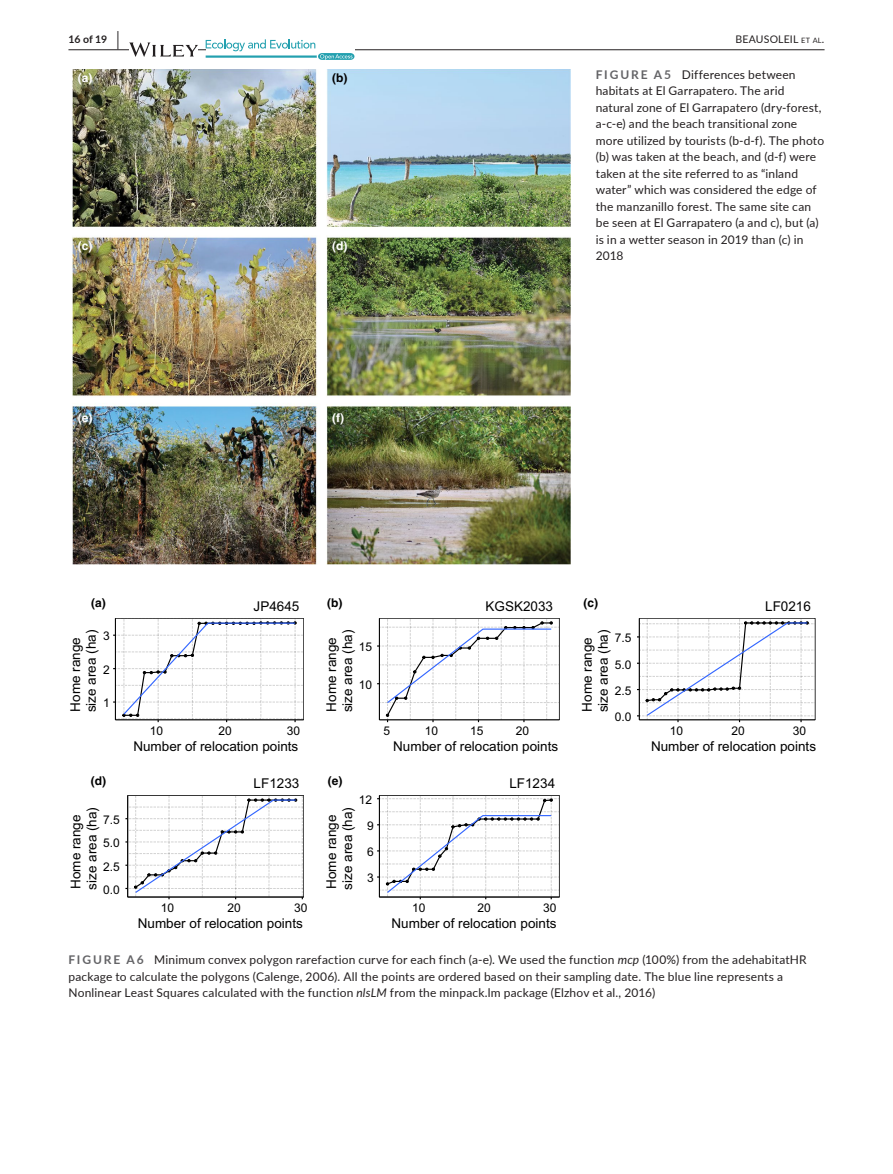
<style>
.page{position:relative;width:893px;height:1174px;background:#fff}
.page>*{position:absolute;margin:0;border:0;box-sizing:border-box;transform-origin:0 0}
.t1{font:13.5px/15.9px "Arial";color:#000}
.t2{font:12px/16.5px "Lato";letter-spacing:.015em;color:#231f20}
.t3{font:12px "Arial";color:#000}
.t4{font:700 12px "Helvetica";color:#000}
.t5{font:700 12px "Helvetica";color:#fff}
.t6{font:10.5px "Lato";letter-spacing:.02em;color:#231f20}
.t7{font:700 10.5px "Lato";color:#231f20}
.s1{font-size:19.5px}
.s2{font-size:7.35px}
.s3{font-weight:700;color:#636366}
.s4{font-style:italic}
</style>
<div class="page">
<hr style="left:68px;top:49px;width:756px;height:1px;background:#231f20">
<svg style="left:129px;top:42px;width:69px;height:15px"></svg>
<svg style="left:206px;top:39px;width:148px;height:21px"></svg>
<img style="left:73px;top:69px;width:497px;height:495px">
<svg style="left:113px;top:618px;width:191px;height:104px"></svg>
<svg style="left:377px;top:618px;width:182px;height:104px"></svg>
<svg style="left:637px;top:618px;width:178px;height:104px"></svg>
<svg style="left:125px;top:795px;width:179px;height:104px"></svg>
<svg style="left:377px;top:795px;width:182px;height:104px"></svg>
<p class="t7" style="left:68px;top:31px;width:52px">16 of 19 <span class="s1">|</span></p>
<p class="t6" style="left:735px;top:31px;width:91px">BEAUSOLEIL <span class="s2">et al</span>.</p>
<p class="t2" style="left:596px;top:66px;width:230px"><span class="s3">FIGURE A5</span> Differences between habitats at El Garrapatero. The arid natural zone of El Garrapatero (dry-forest, a-c-e) and the beach transitional zone more utilized by tourists (b-d-f). The photo (b) was taken at the beach, and (d-f) were taken at the site referred to as “inland water” which was considered the edge of the manzanillo forest. The same site can be seen at El Garrapatero (a and c), but (a) is in a wetter season in 2019 than (c) in 2018</p>
<p class="t5" style="left:78px;top:70px;width:16px">(a)</p>
<p class="t4" style="left:332px;top:70px;width:17px">(b)</p>
<p class="t5" style="left:78px;top:238px;width:16px">(c)</p>
<p class="t5" style="left:332px;top:238px;width:17px">(d)</p>
<p class="t5" style="left:78px;top:410px;width:16px">(e)</p>
<p class="t5" style="left:332px;top:410px;width:13px">(f)</p>
<p class="t4" style="left:91px;top:596px;width:16px">(a)</p>
<p class="t1" style="left:254px;top:598px;width:47px">JP4645</p>
<p class="t1" style="left:67px;top:712px;width:84px;rotate:-90deg">Home range size area (ha)</p>
<p class="t3" style="left:103px;top:628px;width:8px">3</p>
<p class="t3" style="left:103px;top:662px;width:8px">2</p>
<p class="t3" style="left:103px;top:695px;width:8px">1</p>
<p class="t3" style="left:150px;top:722px;width:15px">10</p>
<p class="t3" style="left:218px;top:722px;width:15px">20</p>
<p class="t3" style="left:287px;top:722px;width:15px">30</p>
<p class="t1" style="left:133px;top:738px;width:167px">Number of relocation points</p>
<p class="t4" style="left:91px;top:773px;width:17px">(d)</p>
<p class="t1" style="left:254px;top:775px;width:47px">LF1233</p>
<p class="t1" style="left:68px;top:889px;width:84px;rotate:-90deg">Home range size area (ha)</p>
<p class="t3" style="left:103px;top:812px;width:18px">7.5</p>
<p class="t3" style="left:103px;top:835px;width:18px">5.0</p>
<p class="t3" style="left:103px;top:858px;width:18px">2.5</p>
<p class="t3" style="left:103px;top:881px;width:18px">0.0</p>
<p class="t3" style="left:161px;top:899px;width:15px">10</p>
<p class="t3" style="left:227px;top:899px;width:15px">20</p>
<p class="t3" style="left:294px;top:899px;width:15px">30</p>
<p class="t1" style="left:138px;top:915px;width:167px">Number of relocation points</p>
<p class="t4" style="left:327px;top:596px;width:17px">(b)</p>
<p class="t1" style="left:486px;top:598px;width:69px">KGSK2033</p>
<p class="t1" style="left:324px;top:712px;width:84px;rotate:-90deg">Home range size area (ha)</p>
<p class="t3" style="left:359px;top:639px;width:15px">15</p>
<p class="t3" style="left:359px;top:677px;width:15px">10</p>
<p class="t3" style="left:383px;top:722px;width:8px">5</p>
<p class="t3" style="left:425px;top:722px;width:15px">10</p>
<p class="t3" style="left:470px;top:722px;width:15px">15</p>
<p class="t3" style="left:516px;top:722px;width:15px">20</p>
<p class="t1" style="left:393px;top:738px;width:167px">Number of relocation points</p>
<p class="t4" style="left:328px;top:773px;width:16px">(e)</p>
<p class="t1" style="left:509px;top:775px;width:47px">LF1234</p>
<p class="t3" style="left:359px;top:792px;width:15px">12</p>
<p class="t1" style="left:324px;top:889px;width:84px;rotate:-90deg">Home range size area (ha)</p>
<p class="t3" style="left:367px;top:818px;width:8px">9</p>
<p class="t3" style="left:367px;top:844px;width:8px">6</p>
<p class="t3" style="left:367px;top:870px;width:8px">3</p>
<p class="t3" style="left:412px;top:899px;width:15px">10</p>
<p class="t3" style="left:478px;top:899px;width:15px">20</p>
<p class="t3" style="left:543px;top:899px;width:15px">30</p>
<p class="t1" style="left:391px;top:915px;width:167px">Number of relocation points</p>
<p class="t4" style="left:583px;top:596px;width:16px">(c)</p>
<p class="t1" style="left:765px;top:598px;width:47px">LF0216</p>
<p class="t1" style="left:579px;top:712px;width:84px;rotate:-90deg">Home range size area (ha)</p>
<p class="t3" style="left:615px;top:630px;width:18px">7.5</p>
<p class="t3" style="left:615px;top:656px;width:18px">5.0</p>
<p class="t3" style="left:615px;top:683px;width:18px">2.5</p>
<p class="t3" style="left:615px;top:709px;width:18px">0.0</p>
<p class="t3" style="left:670px;top:722px;width:15px">10</p>
<p class="t3" style="left:731px;top:722px;width:15px">20</p>
<p class="t3" style="left:793px;top:722px;width:15px">30</p>
<p class="t1" style="left:651px;top:738px;width:167px">Number of relocation points</p>
<p class="t2" style="left:68px;top:951px;width:740px"><span class="s3">FIGURE A6</span> Minimum convex polygon rarefaction curve for each finch (a-e). We used the function <span class="s4">mcp</span> (100%) from the adehabitatHR package to calculate the polygons (Calenge, 2006). All the points are ordered based on their sampling date. The blue line represents a<br>Nonlinear Least Squares calculated with the function <span class="s4">nlsLM</span> from the minpack.lm package (Elzhov et al., 2016)</p>
</div>
